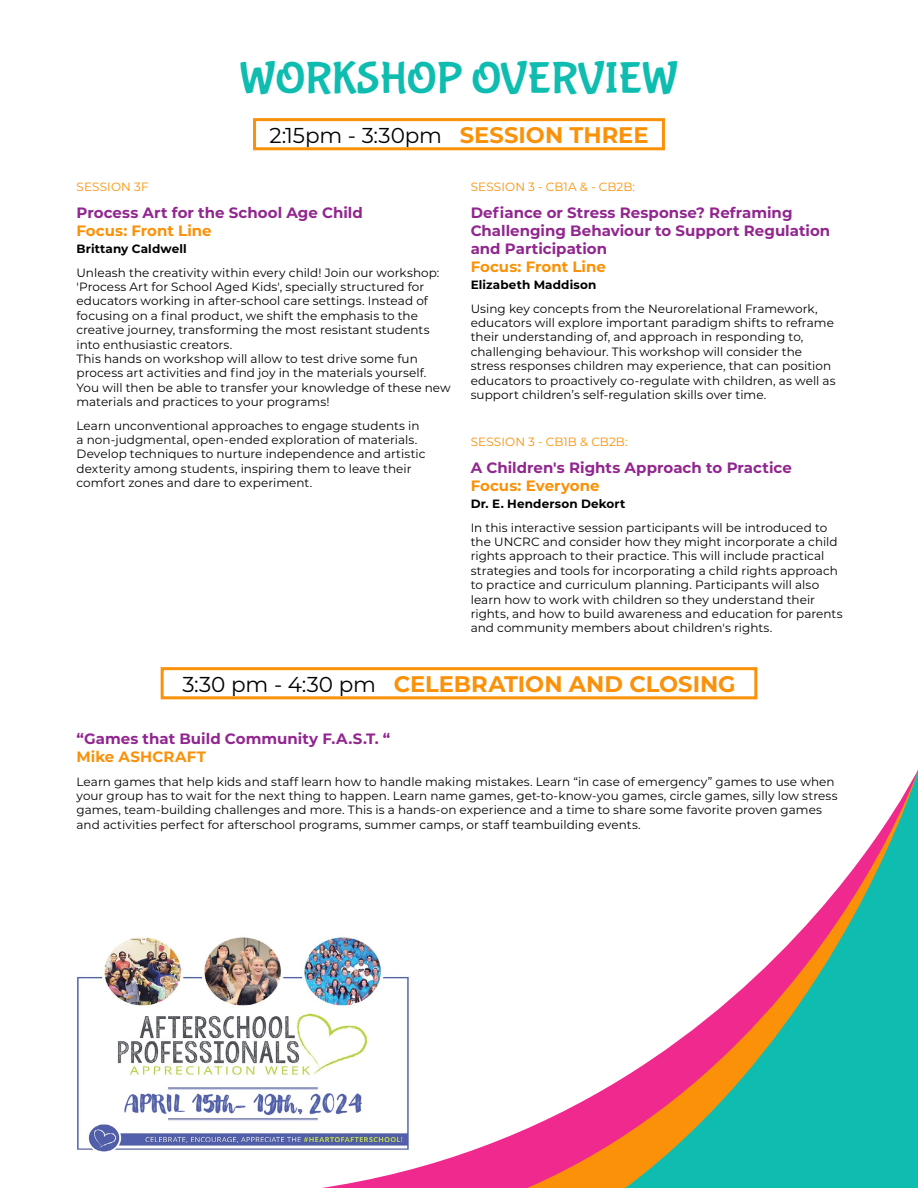
<style>
.page{position:relative;width:918px;height:1188px;background:#fff}
.page>*{position:absolute;margin:0;border:0;box-sizing:border-box;transform-origin:0 0}
.t1{font:45px "Bubblegum Sans";color:#0fbdb0}
.t2{font:700 22.5px "Montserrat";color:#fa9108}
.t3{font:21.6px "Montserrat";letter-spacing:-.005em;color:#000}
.t4{font:700 15px/18px "Montserrat";color:#91268f}
.t5{font:700 15px "Montserrat";color:#fa9108}
.t6{font:12px/14.4px "Montserrat";letter-spacing:.005em;color:#000}
.t7{font:700 12px "Montserrat";letter-spacing:.01em;color:#000}
.t8{font:12px "Montserrat";letter-spacing:.01em;color:#fa9108}
.s1{font-weight:700;font-size:22.5px;color:#fa9108}
.s2{font-weight:400;font-size:21.6px;color:#000}
</style>
<div class="page">
<svg style="left:321px;top:770px;width:597px;height:418px"></svg>
<div style="left:253px;top:118px;width:412px;height:32px;border:3px solid #fa9108"></div>
<div style="left:161px;top:667px;width:596px;height:32px;border:3px solid #fa9108"></div>
<img style="left:77px;top:933px;width:334px;height:223px">
<h1 class="t1" style="left:240px;top:54px;width:439px">WORKSHOP OVERVIEW</h1>
<h3 class="t3" style="left:269px;top:120px;width:381px">2:15pm - 3:30pm <span class="s1">SESSION THREE</span></h3>
<p class="t8" style="left:76px;top:178px;width:74px">SESSION 3F</p>
<p class="t4" style="left:76px;top:203px;width:288px">Process Art for the School Age Child</p>
<p class="t5" style="left:76px;top:220px;width:137px">Focus: Front Line</p>
<p class="t7" style="left:76px;top:240px;width:112px">Brittany Caldwell</p>
<p class="t6" style="left:76px;top:265px;width:376px">Unleash the creativity within every child! Join our workshop: 'Process Art for School Aged Kids', specially structured for educators working in after-school care settings. Instead of focusing on a final product, we shift the emphasis to the creative journey, transforming the most resistant students into enthusiastic creators.<br>This hands on workshop will allow to test drive some fun process art activities and find joy in the materials yourself.<br>You will then be able to transfer your knowledge of these new materials and practices to your programs!</p>
<p class="t6" style="left:76px;top:418px;width:351px">Learn unconventional approaches to engage students in a non-judgmental, open-ended exploration of materials.<br>Develop techniques to nurture independence and artistic dexterity among students, inspiring them to leave their comfort zones and dare to experiment.</p>
<p class="t8" style="left:471px;top:178px;width:166px">SESSION 3 - CB1A &amp; - CB2B:</p>
<p class="t4" style="left:471px;top:203px;width:361px">Defiance or Stress Response? Reframing<br>Challenging Behaviour to Support Regulation and Participation</p>
<p class="t5" style="left:471px;top:256px;width:137px">Focus: Front Line</p>
<p class="t7" style="left:471px;top:276px;width:127px">Elizabeth Maddison</p>
<p class="t6" style="left:471px;top:301px;width:366px">Using key concepts from the Neurorelational Framework, educators will explore important paradigm shifts to reframe their understanding of, and approach in responding to, challenging behaviour. This workshop will consider the stress responses children may experience, that can position educators to proactively co-regulate with children, as well as support children’s self-regulation skills over time.</p>
<p class="t8" style="left:471px;top:433px;width:159px">SESSION 3 - CB1B &amp; CB2B:</p>
<p class="t4" style="left:471px;top:458px;width:323px">A Children's Rights Approach to Practice</p>
<p class="t5" style="left:471px;top:475px;width:130px">Focus: Everyone</p>
<p class="t7" style="left:471px;top:495px;width:156px">Dr. E. Henderson Dekort</p>
<p class="t6" style="left:471px;top:520px;width:374px">In this interactive session participants will be introduced to the UNCRC and consider how they might incorporate a child rights approach to their practice. This will include practical strategies and tools for incorporating a child rights approach to practice and curriculum planning. Participants will also learn how to work with children so they understand their rights, and how to build awareness and education for parents and community members about children's rights.</p>
<h2 class="t2" style="left:182px;top:668px;width:555px"><span class="s2">3:30 pm - 4:30 pm</span> CELEBRATION AND CLOSING</h2>
<p class="t4" style="left:76px;top:729px;width:315px">“Games that Build Community F.A.S.T. “</p>
<p class="t5" style="left:76px;top:746px;width:131px">Mike ASHCRAFT</p>
<p class="t6" style="left:76px;top:774px;width:763px">Learn games that help kids and staff learn how to handle making mistakes. Learn “in case of emergency” games to use when your group has to wait for the next thing to happen. Learn name games, get-to-know-you games, circle games, silly low stress games, team-building challenges and more. This is a hands-on experience and a time to share some favorite proven games and activities perfect for afterschool programs, summer camps, or staff teambuilding events.</p>
</div>
